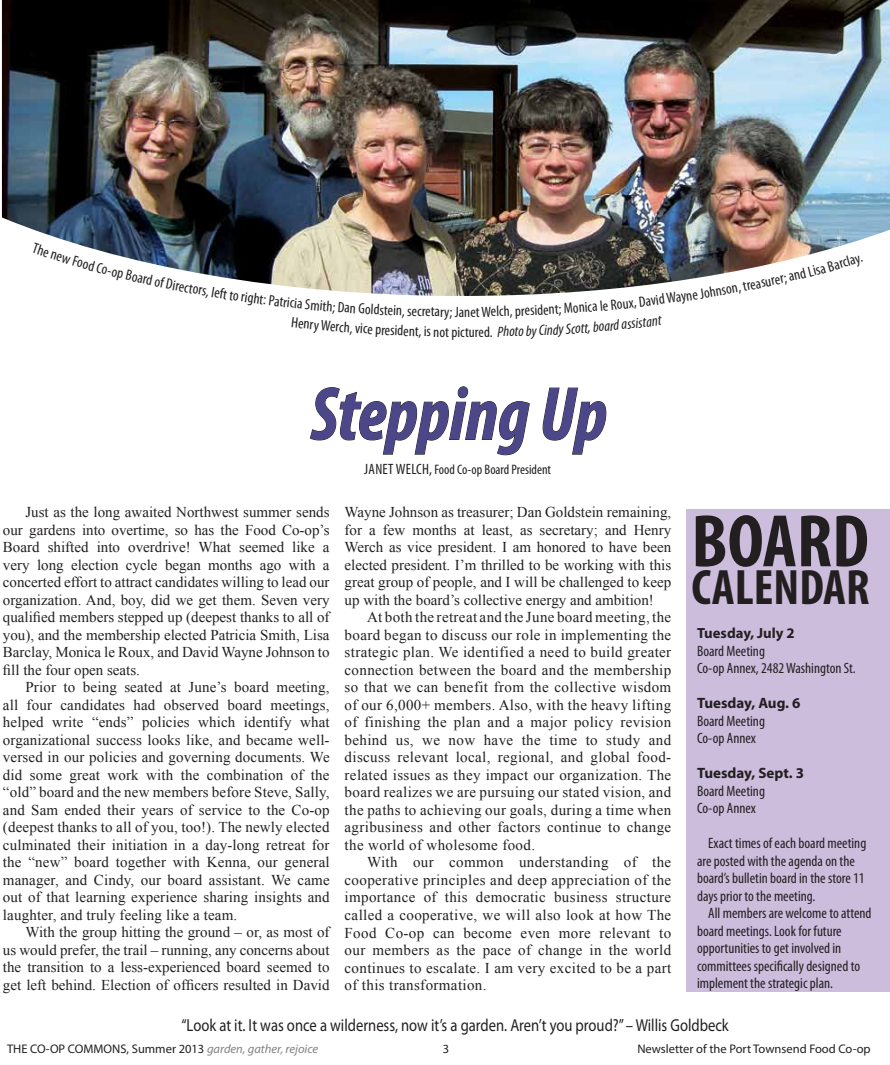
<style>
.page{position:relative;width:890px;height:1065px;background:#fff}
.page>*{position:absolute;margin:0;border:0;box-sizing:border-box;transform-origin:0 0}
.t1{font:italic 700 condensed 76.25px "Myriad Pro";color:#4b4788;scale:.96 1}
.t2{font:700 condensed 75px "Myriad Pro";color:#231f20}
.t3{font:700 condensed 50px "Myriad Pro";color:#231f20}
.t4{font:17.38px "Myriad Pro";color:#231f20;scale:.84 1}
.t5{font:15px/17.5px "Times New Roman";letter-spacing:.005em;color:#231f20;text-align:justify}
.t6{font:condensed 15px/17.5px "Myriad Pro";color:#231f20}
.t7{font:700 15px "Myriad Pro";color:#231f20}
.t8{font:italic condensed 15px "Myriad Pro";color:#231f20}
.t9{font:700 14.75px "Myriad Pro";color:#231f20}
.t10{font:condensed 13.75px "Myriad Pro";color:#231f20}
.t11{font:12.5px "Myriad Pro";color:#231f20}
.s1{font-style:italic}
.s2{font-size:15px}
.s3{font-style:italic;color:#808285}
</style>
<div class="page">
<div style="left:687px;top:510px;width:203px;height:482px;background:#ccbddd"></div>
<svg style="left:310px;top:386px;width:220px;height:69px"></svg>
<svg style="left:542px;top:387px;width:64px;height:68px"></svg>
<img style="left:2px;top:0;width:888px;height:296px">
<svg style="left:32px;top:243px;width:71px;height:30px"></svg>
<svg style="left:126px;top:270px;width:17px;height:13px"></svg>
<svg style="left:666px;top:292px;width:21px;height:4px"></svg>
<svg style="left:820px;top:260px;width:15px;height:14px"></svg>
<svg style="left:855px;top:255px;width:8px;height:12px"></svg>
<p class="t6" style="left:104px;top:260px;width:24px;rotate:14deg">o-op</p>
<p class="t6" style="left:145px;top:270px;width:23px;rotate:12deg">rd of</p>
<p class="t6" style="left:168px;top:275px;width:25px;rotate:11deg">Direc</p>
<p class="t6" style="left:191px;top:279px;width:22px;rotate:10deg">tors,</p>
<p class="t6" style="left:213px;top:283px;width:24px;rotate:9deg">left t</p>
<p class="t6" style="left:234px;top:286px;width:28px;rotate:8deg">o righ</p>
<p class="t6" style="left:261px;top:290px;width:26px;rotate:7deg">t: Pat</p>
<p class="t6" style="left:284px;top:293px;width:29px;rotate:6deg">ricia S</p>
<p class="t6" style="left:311px;top:296px;width:27px;rotate:5deg">mith;</p>
<p class="t6" style="left:338px;top:298px;width:29px;rotate:4deg">DanG</p>
<p class="t6" style="left:365px;top:300px;width:30px;rotate:3deg">oldste</p>
<p class="t6" style="left:394px;top:301px;width:26px;rotate:2deg">in, se</p>
<p class="t6" style="left:417px;top:302px;width:34px;rotate:1deg">cretary</p>
<p class="t6" style="left:449px;top:303px;width:28px">; Jane</p>
<p class="t6" style="left:476px;top:303px;width:29px;rotate:-1deg">tWelc</p>
<p class="t6" style="left:503px;top:302px;width:28px;rotate:-2deg">h, pre</p>
<p class="t6" style="left:530px;top:301px;width:33px;rotate:-3deg">sident;</p>
<p class="t6" style="left:563px;top:300px;width:25px;rotate:-4deg">Moni</p>
<p class="t6" style="left:587px;top:298px;width:31px;rotate:-5deg">caleR</p>
<p class="t6" style="left:616px;top:295px;width:21px;rotate:-6deg">oux,</p>
<p class="t6" style="left:638px;top:293px;width:28px;rotate:-7deg">David</p>
<p class="t6" style="left:685px;top:287px;width:25px;rotate:-9deg">ne Jo</p>
<p class="t6" style="left:708px;top:283px;width:31px;rotate:-10deg">hnson</p>
<p class="t6" style="left:736px;top:278px;width:20px;rotate:-11deg">, tre</p>
<p class="t6" style="left:754px;top:275px;width:26px;rotate:-12deg">asure</p>
<p class="t6" style="left:778px;top:270px;width:23px;rotate:-13deg">r; an</p>
<p class="t6" style="left:798px;top:265px;width:22px;rotate:-14deg">d Lis</p>
<p class="t6" style="left:292px;top:313px;width:24px;rotate:6deg">Henr</p>
<p class="t6" style="left:315px;top:316px;width:31px;rotate:5deg">yWerc</p>
<p class="t6" style="left:344px;top:318px;width:25px;rotate:4deg">h, vic</p>
<p class="t6" style="left:368px;top:320px;width:32px;rotate:3deg">e presi</p>
<p class="t6" style="left:398px;top:322px;width:26px;rotate:2deg">dent,</p>
<p class="t6" style="left:424px;top:322px;width:27px;rotate:1deg">is not</p>
<p class="t6" style="left:452px;top:323px;width:29px">pictur</p>
<p class="t6" style="left:478px;top:323px;width:33px;rotate:-1deg">ed. <span class="s1">Ph</span></p>
<p class="t8" style="left:509px;top:322px;width:30px;rotate:-2deg">otoby</p>
<p class="t8" style="left:539px;top:321px;width:27px;rotate:-3deg">Cindy</p>
<p class="t8" style="left:565px;top:320px;width:26px;rotate:-4deg">Scott,</p>
<p class="t8" style="left:592px;top:318px;width:29px;rotate:-5deg">board</p>
<p class="t8" style="left:620px;top:316px;width:26px;rotate:-6deg">assist</p>
<p class="t6" style="left:832px;top:257px;width:24px;rotate:-16deg">arcla</p>
<h1 class="t1" style="left:311px;top:367px;width:310px">Stepping Up</h1>
<p class="t6" style="left:364px;top:460px;width:39px">janetwelch</p>
<p class="t10" style="left:429px;top:461px;width:123px"><span class="s2">,</span> Food Co-op Board President</p>
<p class="t5" style="left:3px;top:503px;width:328px;text-indent:22px">Just as the long awaited Northwest summer sends our gardens into overtime, so has the Food Co-op’s Board shifted into overdrive! What seemed like a very long election cycle began months ago with a concerted effort to attract candidates willing to lead our organization. And, boy, did we get them. Seven very qualified members stepped up (deepest thanks to all of you), and the membership elected Patricia Smith, Lisa Barclay, Monica le Roux, and David Wayne Johnson to fill the four open seats.</p>
<p class="t5" style="left:3px;top:678px;width:328px;text-indent:22px">Prior to being seated at June’s board meeting, all four candidates had observed board meetings, helped write “ends” policies which identify what organizational success looks like, and became well&shy;versed in our policies and governing documents. We did some great work with the combination of the “old” board and the new members before Steve, Sally, and Sam ended their years of service to the Co-op (deepest thanks to all of you, too!). The newly elected culminated their initiation in a day-long retreat for the “new” board together with Kenna, our general manager, and Cindy, our board assistant. We came out of that learning experience sharing insights and laughter, and truly feeling like a team.</p>
<p class="t5" style="left:3px;top:923px;width:328px;text-indent:22px">With the group hitting the ground – or, as most of us would prefer, the trail – running, any concerns about the transition to a less-experienced board seemed to get left behind. Election of officers resulted in David</p>
<p class="t5" style="left:345px;top:503px;width:328px">Wayne Johnson as treasurer; Dan Goldstein remaining, for a few months at least, as secretary; and Henry Werch as vice president. I am honored to have been elected president. I’m thrilled to be working with this great group of people, and I will be challenged to keep up with the board’s collective energy and ambition!</p>
<p class="t5" style="left:345px;top:608px;width:328px;text-indent:22px">At both the retreat and the June board meeting, the board began to discuss our role in implementing the strategic plan. We identified a need to build greater connection between the board and the membership so that we can benefit from the collective wisdom of our 6,000+ members. Also, with the heavy lifting of finishing the plan and a major policy revision behind us, we now have the time to study and discuss relevant local, regional, and global food&shy;related issues as they impact our organization. The board realizes we are pursuing our stated vision, and the paths to achieving our goals, during a time when agribusiness and other factors continue to change the world of wholesome food.</p>
<p class="t5" style="left:345px;top:853px;width:328px;text-indent:22px">With our common understanding of the cooperative principles and deep appreciation of the importance of this democratic business structure called a cooperative, we will also look at how The Food Co-op can become even more relevant to our members as the pace of change in the world continues to escalate. I am very excited to be a part of this transformation.</p>
<h2 class="t2" style="left:691px;top:494px;width:179px">BOARD</h2>
<h3 class="t3" style="left:691px;top:556px;width:180px">CALENDAR</h3>
<p class="t9" style="left:697px;top:623px;width:99px">Tuesday, July 2</p>
<p class="t6" style="left:697px;top:642px;width:160px">Board Meeting<br>Co-op Annex, 2482 Washington St.</p>
<p class="t7" style="left:697px;top:693px;width:105px">Tuesday, Aug. 6</p>
<p class="t6" style="left:697px;top:712px;width:69px">Board Meeting<br>Co-op Annex</p>
<p class="t7" style="left:697px;top:763px;width:109px">Tuesday, Sept. 3</p>
<p class="t6" style="left:697px;top:782px;width:69px">Board Meeting<br>Co-op Annex</p>
<p class="t6" style="left:697px;top:834px;width:171px;text-indent:11px">Exact times of each board meeting are posted with the agenda on the board’s bulletin board in the store 11 days prior to the meeting.</p>
<p class="t6" style="left:697px;top:904px;width:176px;text-indent:11px">All members are welcome to attend board meetings. Look for future opportunities to get involved in committees specifically designed to implement the strategic plan.</p>
<p class="t4" style="left:181px;top:1015px;width:653px">“Look at it. It was once a wilderness, now it’s a garden. Aren’t you proud?” – Willis Goldbeck</p>
<p class="t11" style="left:7px;top:1041px;width:313px">THE CO-OP COMMONS, Summer 2013 <span class="s3">garden, gather, rejoice</span></p>
<p class="t11" style="left:443px;top:1041px;width:8px">3</p>
<p class="t11" style="left:637px;top:1041px;width:235px">Newsletter of the Port Townsend Food Co-op</p>
</div>
